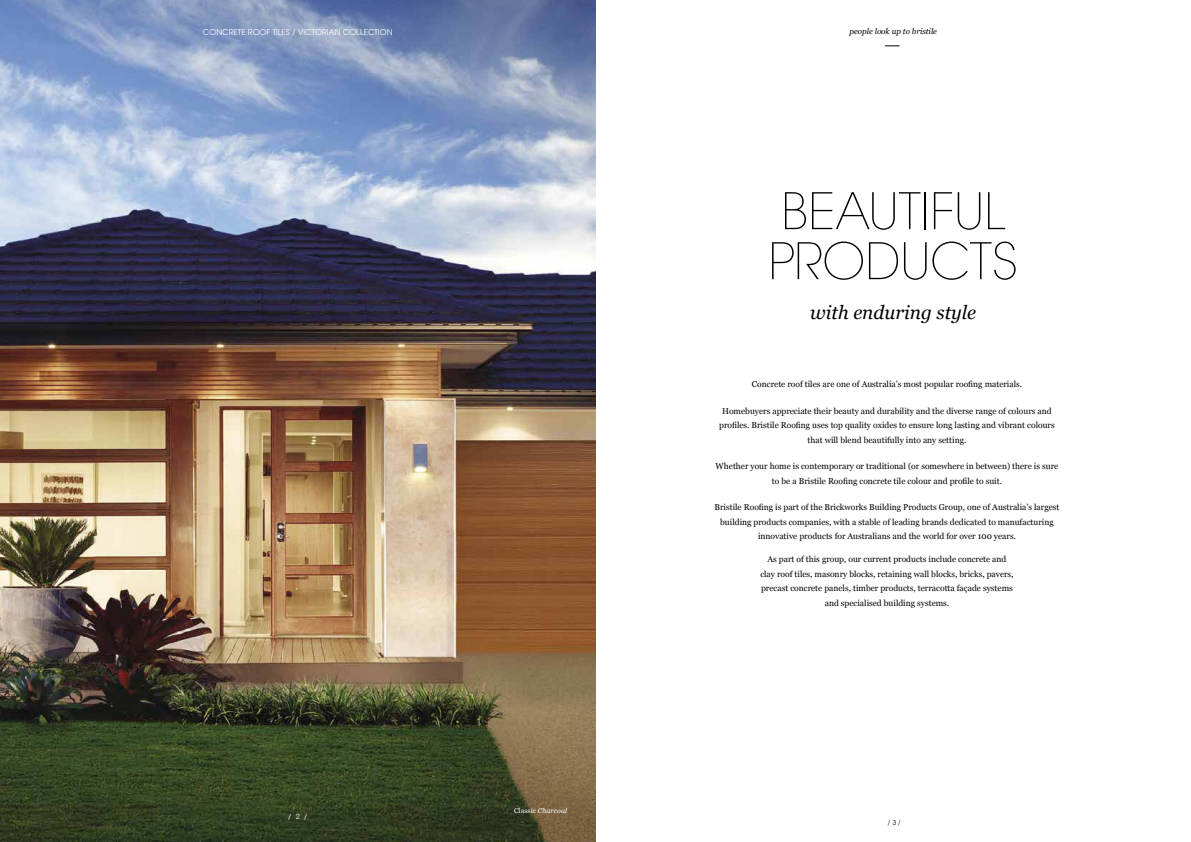
<style>
.page{position:relative;width:1191px;height:842px;background:#fff}
.page>*{position:absolute;margin:0;border:0;box-sizing:border-box;transform-origin:0 0}
.t1{font:200 50px/50px "ITC Avant Garde Std";color:#000}
.t2{font:italic 19px "Georgia";color:#000}
.t3{font:8.5px/14.5px "Georgia";color:#000;text-align:center}
.t4{font:8px "Avant Garde";color:#fff}
.t5{font:italic 8px "Georgia";color:#000}
.t6{font:italic 7px "Georgia";letter-spacing:.015em;color:#fff}
.t7{font:7px "Avant Garde IT Cby BT";color:#000}
.t8{font:7px "ITC Avant Garde Std";color:#fff}
.s1{font-style:normal}
</style>
<div class="page">
<svg style="left:885px;top:46px;width:14px;height:1px"></svg>
<img style="left:0;top:0;width:595px;height:842px">
<p class="t4" style="left:203px;top:27px;width:191px">CONCRETE ROOF TILES / VICTORIAN COLLECTION</p>
<p class="t8" style="left:288px;top:812px;width:21px">/ 2 /</p>
<p class="t6" style="left:514px;top:806px;width:55px"><span class="s1">Classic</span> Charcoal</p>
<p class="t5" style="left:849px;top:27px;width:89px">people look up to bristile</p>
<h1 class="t1" style="left:768px;top:187px;width:250px">BEAUTIFUL<br>PRODUCTS</h1>
<h2 class="t2" style="left:810px;top:300px;width:168px">with enduring style</h2>
<p class="t3" style="left:752px;top:377px;width:272px">Concrete roof tiles are one of Australia’s most popular roofing materials.</p>
<p class="t3" style="left:719px;top:404px;width:337px">Homebuyers appreciate their beauty and durability and the diverse range of colours and profiles. Bristile Roofing uses top quality oxides to ensure long lasting and vibrant colours that will blend beautifully into any setting.</p>
<p class="t3" style="left:715px;top:459px;width:344px">Whether your home is contemporary or traditional (or somewhere in between) there is sure to be a Bristile Roofing concrete tile colour and profile to suit.</p>
<p class="t3" style="left:714px;top:500px;width:346px">Bristile Roofing is part of the Brickworks Building Products Group, one of Australia’s largest building products companies, with a stable of leading brands dedicated to manufacturing innovative products for Australians and the world for over 100 years.</p>
<p class="t3" style="left:760px;top:552px;width:255px">As part of this group, our current products include concrete and clay roof tiles, masonry blocks, retaining wall blocks, bricks, pavers, precast concrete panels, timber products, terracotta façade systems and specialised building systems.</p>
<p class="t7" style="left:888px;top:818px;width:14px">/ 3 /</p>
</div>
